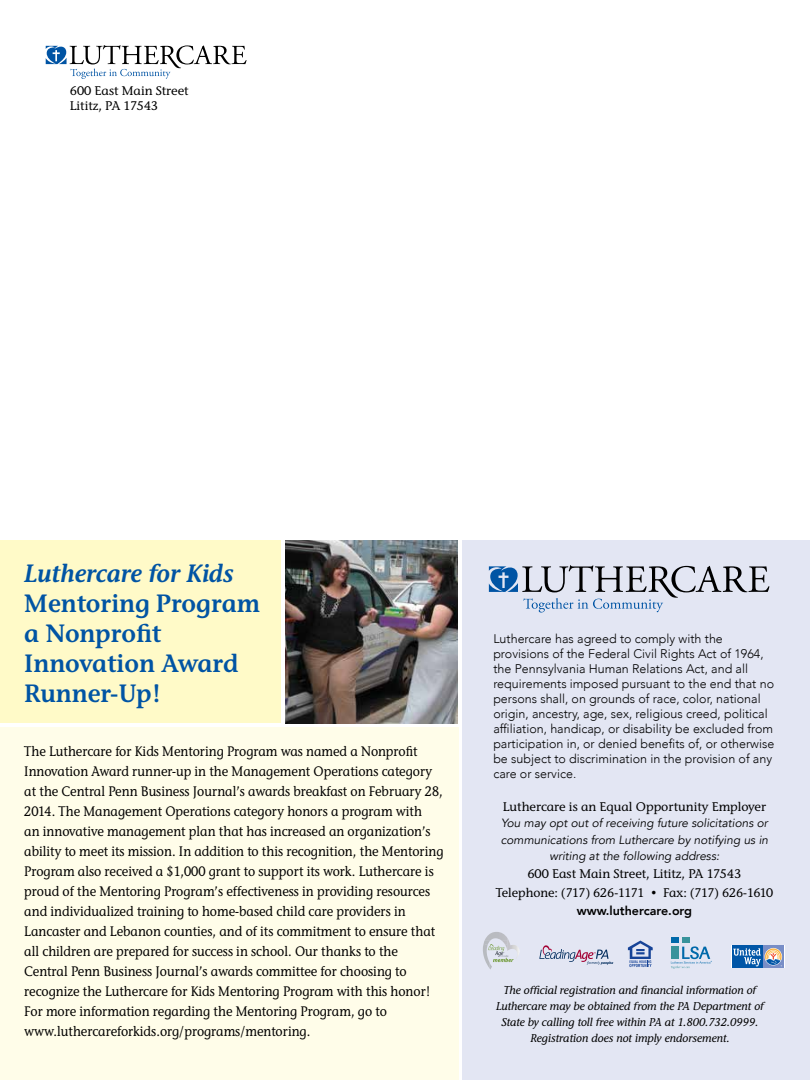
<style>
.page{position:relative;width:810px;height:1080px;background:#fff}
.page>*{position:absolute;margin:0;border:0;box-sizing:border-box;transform-origin:0 0}
.t1{font:600 25px/30px "Stone Inf ITC Std";color:#0054a4}
.t2{font:italic 600 25px "Stone Inf ITC Std";color:#0054a4}
.t3{font:500 13.75px/20px "Stone Inf ITC Std";color:#000;scale:.91 1}
.t4{font:300 12.5px/15px "Avenir";color:#000}
.t5{font:500 12.5px/15px "Stone Inf ITC Std";color:#000}
.t6{font:800 12.5px "Avenir";color:#000}
.t7{font:italic 11.88px/16.2px "Avenir";color:#000;text-align:center}
.t8{font:italic 500 11.25px/15.9px "Stone Inf ITC Std";color:#000;text-align:center}
</style>
<div class="page">
<div style="left:0;top:540px;width:280px;height:183px;background:#fffac8"></div>
<div style="left:0;top:727px;width:458px;height:353px;background:#fffde9"></div>
<img style="left:286px;top:540px;width:172px;height:183px">
<svg style="left:46px;top:45px;width:201px;height:34px"></svg>
<div style="left:462px;top:540px;width:348px;height:540px;background:#dde1f1"></div>
<svg style="left:731px;top:945px;width:53px;height:23px"></svg>
<div style="left:763px;top:946px;width:21px;height:22px;background:#788ec7"></div>
<div style="left:732px;top:946px;width:31px;height:22px;background:#0056a7"></div>
<svg style="left:733px;top:948px;width:49px;height:18px"></svg>
<svg style="left:539px;top:945px;width:74px;height:20px"></svg>
<svg style="left:628px;top:941px;width:24px;height:26px"></svg>
<div style="left:682px;top:937px;width:8px;height:6px;background:#38939b"></div>
<div style="left:671px;top:937px;width:7px;height:6px;background:#0069aa"></div>
<svg style="left:671px;top:946px;width:41px;height:23px"></svg>
<img style="left:486px;top:932px;width:21px;height:6px">
<img style="left:483px;top:940px;width:2px;height:19px">
<svg style="left:485px;top:938px;width:35px;height:31px"></svg>
<svg style="left:489px;top:565px;width:280px;height:48px"></svg>
<p class="t5" style="left:70px;top:83px;width:120px">600 East Main Street<br>Lititz, PA 17543</p>
<h1 class="t2" style="left:24px;top:558px;width:211px">Luthercare for Kids</h1>
<h1 class="t1" style="left:24px;top:588px;width:237px">Mentoring Program a Nonprofit<br>Innovation Award<br>Runner-Up!</h1>
<p class="t3" style="left:24px;top:741px;width:462px">The Luthercare for Kids Mentoring Program was named a Nonprofit Innovation Award runner-up in the Management Operations category at the Central Penn Business Journal’s awards breakfast on February 28, 2014. The Management Operations category honors a program with<br>an innovative management plan that has increased an organization’s ability to meet its mission. In addition to this recognition, the Mentoring Program also received a $1,000 grant to support its work. Luthercare is proud of the Mentoring Program’s effectiveness in providing resources and individualized training to home-based child care providers in Lancaster and Lebanon counties, and of its commitment to ensure that all children are prepared for success in school. Our thanks to the Central Penn Business Journal’s awards committee for choosing to recognize the Luthercare for Kids Mentoring Program with this honor!<br>For more information regarding the Mentoring Program, go to www.luthercareforkids.org/programs/mentoring.</p>
<p class="t4" style="left:493px;top:631px;width:282px">Luthercare has agreed to comply with the provisions of the Federal Civil Rights Act of 1964, the Pennsylvania Human Relations Act, and all requirements imposed pursuant to the end that no persons shall, on grounds of race, color, national origin, ancestry, age, sex, religious creed, political affiliation, handicap, or disability be excluded from participation in, or denied benefits of, or otherwise be subject to discrimination in the provision of any care or service.</p>
<p class="t5" style="left:503px;top:799px;width:265px">Luthercare is an Equal Opportunity Employer</p>
<p class="t7" style="left:501px;top:815px;width:269px">You may opt out of receiving future solicitations or communications from Luthercare by notifying us in writing at the following address:</p>
<p class="t5" style="left:496px;top:864px;width:279px;line-height:18.5px;text-align:center">600 East Main Street, Lititz, PA 17543<br>Telephone: (717) 626-1171 • Fax: (717) 626-1610</p>
<p class="t6" style="left:577px;top:900px;width:117px">www.luthercare.org</p>
<p class="t8" style="left:496px;top:982px;width:270px">The official registration and financial information of Luthercare may be obtained from the PA Department of State by calling toll free within PA at 1.800.732.0999.<br>Registration does not imply endorsement.</p>
</div>
